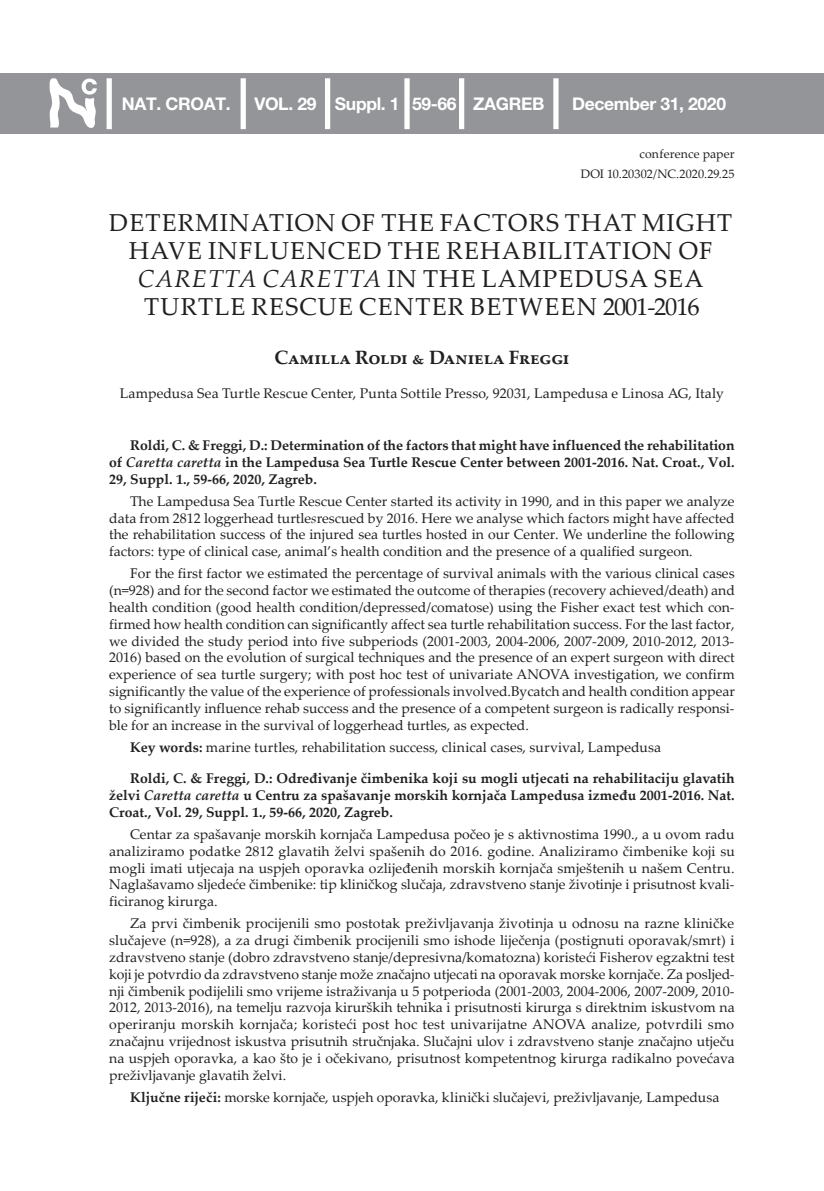
<style>
.page{position:relative;width:824px;height:1191px;background:#fff}
.page>*{position:absolute;margin:0;border:0;box-sizing:border-box;transform-origin:0 0}
.naslov_glavni{font:24.5px/28.2px "Palatino Linotype";letter-spacing:.05em;color:#231f20;text-align:center}
.autor{font:700 19.25px "Palatino Linotype";color:#231f20}
.t1{font:700 17.5px "Helvetica Neue LT Pro";letter-spacing:-.02em;color:#fff}
.Body_uvodni_text{font:14px/16.8px "Palatino Linotype";color:#231f20;text-align:justify}
.Body_uvodni_text-2{font:700 14px/16.8px "Palatino Linotype";color:#231f20;text-align:justify}
.keywords{font:14px "Palatino Linotype";letter-spacing:.005em;color:#231f20}
.adresa{font:14px "Palatino Linotype";letter-spacing:.015em;color:#231f20}
.DOI_glava{font:12.25px "Palatino Linotype";letter-spacing:.01em;color:#231f20}
.s1{font-style:italic}
.s2{font-weight:700}
</style>
<div class="page">
<div style="left:0;top:73px;width:823px;height:61px;background:#939598"></div>
<div style="left:107px;top:78px;width:5px;height:51px;background:#fff"></div>
<div style="left:240px;top:78px;width:6px;height:51px;background:#fff"></div>
<div style="left:325px;top:78px;width:5px;height:51px;background:#fff"></div>
<div style="left:404px;top:78px;width:5px;height:51px;background:#fff"></div>
<div style="left:459px;top:78px;width:5px;height:51px;background:#fff"></div>
<div style="left:553px;top:78px;width:5px;height:51px;background:#fff"></div>
<svg style="left:50px;top:78px;width:47px;height:50px"></svg>
<p class="t1" style="left:122px;top:93px;width:110px">NAT. CROAT.</p>
<p class="t1" style="left:254px;top:93px;width:291px">VOL. 29 Suppl. 1 59-66 ZAGREB</p>
<p class="t1" style="left:572px;top:93px;width:155px">December 31, 2020</p>
<p class="DOI_glava" style="left:639px;top:145px;width:97px">conference paper</p>
<p class="DOI_glava" style="left:580px;top:165px;width:155px">DOI 10.20302/NC.2020.29.25</p>
<p class="naslov_glavni" style="left:109px;top:207px;width:624px">DETERMINATION OF THE FACTORS THAT MIGHT HAVE INFLUENCED THE REHABILITATION OF <span class="s1">CARETTA CARETTA</span> IN THE LAMPEDUSA SEA TURTLE RESCUE CENTER BETWEEN 2001-2016</p>
<p class="autor" style="left:274px;top:343px;width:296px">Camilla Roldi &amp; Daniela Freggi</p>
<p class="adresa" style="left:120px;top:383px;width:605px">Lampedusa Sea Turtle Rescue Center, Punta Sottile Presso, 92031, Lampedusa e Linosa AG, Italy</p>
<p class="Body_uvodni_text-2" style="left:109px;top:436px;width:627px;text-indent:21px">Roldi, C. &amp; Freggi, D.: Determination of the factors that might have influenced the rehabilitation of <span class="s1">Caretta caretta</span> in the Lampedusa Sea Turtle Rescue Center between 2001-2016. Nat. Croat., Vol.<br>29, Suppl. 1., 59-66, 2020, Zagreb.</p>
<p class="Body_uvodni_text" style="left:109px;top:492px;width:627px;text-indent:21px">The Lampedusa Sea Turtle Rescue Center started its activity in 1990, and in this paper we analyze data from 2812 loggerhead turtle<span class="s1">s</span>rescued by 2016. Here we analyse which factors might have affected the rehabilitation success of the injured sea turtles hosted in our Center. We underline the following factors: type of clinical case, animal’s health condition and the presence of a qualified surgeon.</p>
<p class="Body_uvodni_text" style="left:109px;top:564px;width:627px;text-indent:21px">For the first factor we estimated the percentage of survival animals with the various clinical cases (n=928) and for the second factor we estimated the outcome of therapies (recovery achieved/death) and health condition (good health condition/depressed/comatose) using the Fisher exact test which con&shy;firmed how health condition can significantly affect sea turtle rehabilitation success. For the last factor, we divided the study period into five subperiods (2001-2003, 2004-2006, 2007-2009, 2010-2012, 2013- 2016) based on the evolution of surgical techniques and the presence of an expert surgeon with direct experience of sea turtle surgery; with post hoc test of univariate ANOVA investigation, we confirm significantly the value of the experience of professionals involved.Bycatch and health condition appear to significantly influence rehab success and the presence of a competent surgeon is radically responsi&shy;ble for an increase in the survival of loggerhead turtles, as expected.</p>
<p class="keywords" style="left:130px;top:737px;width:532px"><span class="s2">Key words:</span> marine turtles, rehabilitation success, clinical cases, survival, Lampedusa</p>
<p class="Body_uvodni_text-2" style="left:109px;top:769px;width:627px;text-indent:21px">Roldi, C. &amp; Freggi, D.: Određivanje čimbenika koji su mogli utjecati na rehabilitaciju glavatih želvi <span class="s1">Caretta caretta</span> u Centru za spašavanje morskih kornjača Lampedusa između 2001-2016. Nat.<br>Croat., Vol. 29, Suppl. 1., 59-66, 2020, Zagreb.</p>
<p class="Body_uvodni_text" style="left:109px;top:825px;width:627px;text-indent:21px">Centar za spašavanje morskih kornjača Lampedusa počeo je s aktivnostima 1990., a u ovom radu analiziramo podatke 2812 glavatih želvi spašenih do 2016. godine. Analiziramo čimbenike koji su mogli imati utjecaja na uspjeh oporavka ozlijeđenih morskih kornjača smještenih u našem Centru.<br>Naglašavamo sljedeće čimbenike: tip kliničkog slučaja, zdravstveno stanje životinje i prisutnost kvali&shy;ficiranog kirurga.</p>
<p class="Body_uvodni_text" style="left:109px;top:914px;width:627px;text-indent:21px">Za prvi čimbenik procijenili smo postotak preživljavanja životinja u odnosu na razne kliničke slučajeve (n=928), a za drugi čimbenik procijenili smo ishode liječenja (postignuti oporavak/smrt) i zdravstveno stanje (dobro zdravstveno stanje/depresivna/komatozna) koristeći Fisherov egzaktni test koji je potvrdio da zdravstveno stanje može značajno utjecati na oporavak morske kornjače. Za posljed&shy;nji čimbenik podijelili smo vrijeme istraživanja u 5 potperioda (2001-2003, 2004-2006, 2007-2009, 2010- 2012, 2013-2016), na temelju razvoja kirurških tehnika i prisutnosti kirurga s direktnim iskustvom na operiranju morskih kornjača; koristeći post hoc test univarijatne ANOVA analize, potvrdili smo značajnu vrijednost iskustva prisutnih stručnjaka. Slučajni ulov i zdravstveno stanje značajno utječu na uspjeh oporavka, a kao što je i očekivano, prisutnost kompetentnog kirurga radikalno povećava preživljavanje glavatih želvi.</p>
<p class="keywords" style="left:130px;top:1087px;width:591px"><span class="s2">Ključne riječi:</span> morske kornjače, uspjeh oporavka, klinički slučajevi, preživljavanje, Lampedusa</p>
</div>
